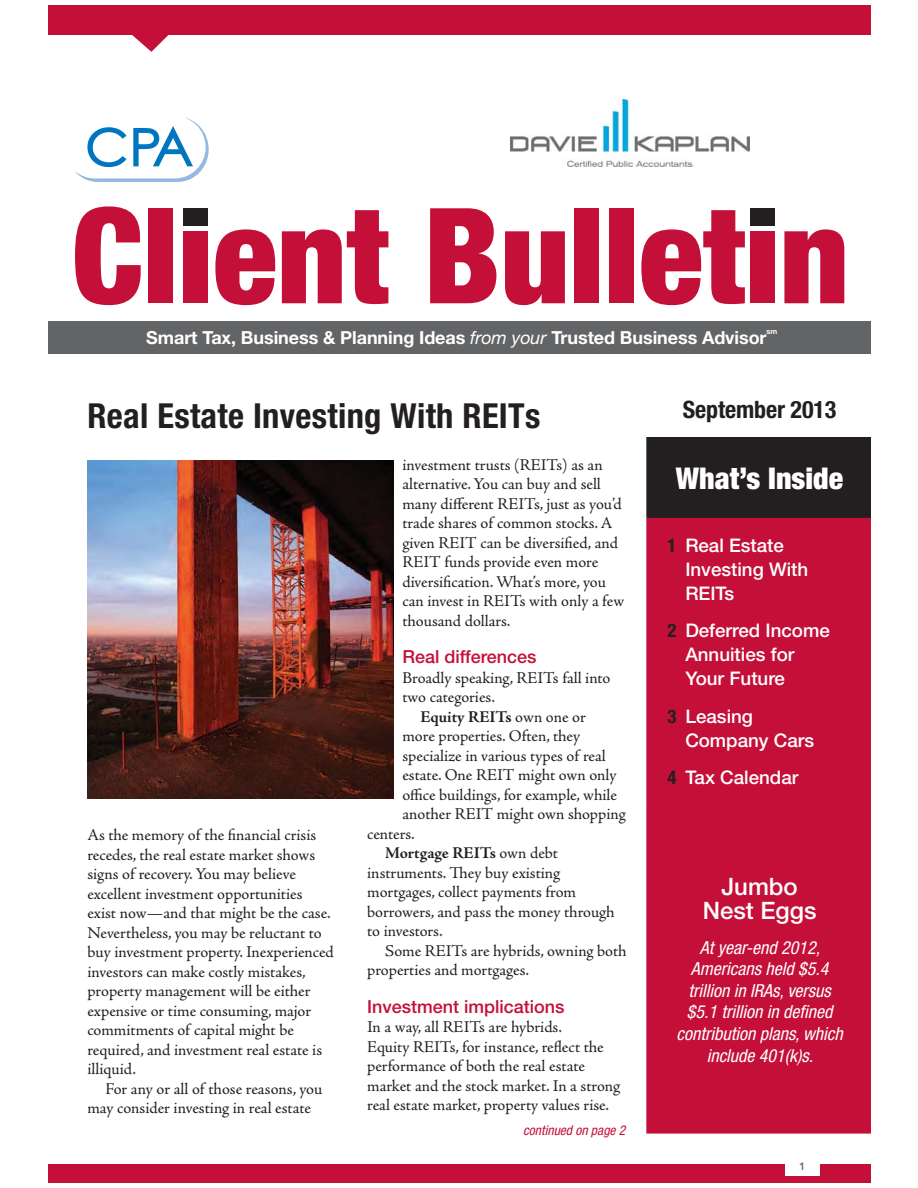
<style>
.page{position:relative;width:918px;height:1188px;background:#fff}
.page>*{position:absolute;margin:0;border:0;box-sizing:border-box;transform-origin:0 0}
.t1{font:700 condensed 34.5px "Helvetica Neue";letter-spacing:.01em;color:#231f20}
.t2{font:900 condensed 30px "Helvetica Neue";color:#fff}
.t3{font:700 condensed 24px "Helvetica Neue";letter-spacing:-.005em;color:#231f20}
.t4{font:500 24px/24px "Helvetica Neue";color:#fff;text-align:center}
.t5{font:500 18.75px/24px "Helvetica Neue";color:#fff}
.t6{font:italic condensed 18px/21.6px "Helvetica Neue";color:#fff;text-align:center}
.t7{font:700 18px "Helvetica Neue";letter-spacing:-.005em;color:#fff}
.t8{font:500 18px "Helvetica Neue";color:#c40f39}
.t9{font:16.5px/19.5px "Adobe Jenson Pro";color:#231f20}
.t10{font:700 16.5px "Adobe Jenson Pro";color:#231f20}
.t11{font:italic condensed 13.5px "Helvetica Neue";color:#c40f39}
.t12{font:800 10.5px "Avenir";color:#636466}
.t13{font:700 7.5px "Helvetica Neue";color:#fff}
.s1{font-weight:400;font-style:italic}
.s2{font-weight:400}
.s3{font-weight:700;font-stretch:condensed;color:#231f20}
</style>
<div class="page">
<svg style="left:75px;top:206px;width:66px;height:99px"></svg>
<div style="left:149px;top:208px;width:24px;height:95px;background:#c40f39"></div>
<div style="left:183px;top:231px;width:25px;height:72px;background:#c40f39"></div>
<div style="left:183px;top:208px;width:25px;height:18px;background:#231f20"></div>
<svg style="left:215px;top:229px;width:60px;height:76px"></svg>
<svg style="left:282px;top:210px;width:106px;height:94px"></svg>
<svg style="left:430px;top:208px;width:66px;height:95px"></svg>
<svg style="left:505px;top:231px;width:60px;height:74px;background:#ce3b5d"></svg>
<div style="left:575px;top:208px;width:24px;height:95px;background:#c40f39"></div>
<div style="left:609px;top:208px;width:24px;height:95px;background:#c40f39"></div>
<svg style="left:641px;top:210px;width:104px;height:95px"></svg>
<div style="left:750px;top:231px;width:24px;height:72px;background:#c40f39"></div>
<div style="left:750px;top:208px;width:24px;height:18px;background:#231f20"></div>
<svg style="left:784px;top:229px;width:60px;height:74px"></svg>
<div style="left:48px;top:321px;width:822px;height:33px;background:#636466"></div>
<div style="left:48px;top:5px;width:822px;height:30px;background:#c40f39"></div>
<svg style="left:132px;top:35px;width:37px;height:17px"></svg>
<svg style="left:75px;top:118px;width:134px;height:64px"></svg>
<div style="left:48px;top:1164px;width:822px;height:19px;background:#c40f39"></div>
<div style="left:785px;top:1157px;width:34px;height:19px;background:#fff"></div>
<div style="left:648px;top:437px;width:222px;height:79px;background:#231f20"></div>
<div style="left:648px;top:518px;width:222px;height:614px;background:#c40f39"></div>
<hr style="left:646px;top:437px;width:2px;height:79px;background:#231f20">
<hr style="left:646px;top:516px;width:224px;height:2px;background:#231f20">
<hr style="left:646px;top:1132px;width:224px;height:2px;background:#c40f39">
<hr style="left:646px;top:518px;width:2px;height:286px;background:#c40f39">
<hr style="left:646px;top:805px;width:2px;height:327px;background:#c40f39">
<hr style="left:646px;top:804px;width:224px;height:1px;background:#c40f39">
<img style="left:87px;top:460px;width:306px;height:339px">
<img style="left:511px;top:100px;width:238px;height:66px">
<p class="t7" style="left:146px;top:331px;width:622px">Smart Tax, Business &amp; Planning Ideas <span class="s1">from your</span> Trusted Business Advisor</p>
<p class="t13" style="left:767px;top:329px;width:12px">sm</p>
<h1 class="t1" style="left:87px;top:403px;width:455px">Real Estate Investing With REITs</h1>
<p class="t9" style="left:87px;top:827px;width:248px">As the memory of the financial crisis recedes, the real estate market shows signs of recovery. You may believe excellent investment opportunities exist now—and that might be the case.<br>Nevertheless, you may be reluctant to buy investment property. Inexperienced investors can make costly mistakes, property management will be either expensive or time consuming, major commitments of capital might be required, and investment real estate is illiquid.</p>
<p class="t9" style="left:87px;top:1081px;width:236px;text-indent:18px">For any or all of those reasons, you may consider investing in real estate</p>
<p class="t9" style="left:402px;top:457px;width:223px">investment trusts (REITs) as an alternative. You can buy and sell many different REITs, just as you’d trade shares of common stocks. A given REIT can be diversified, and<br>REIT funds provide even more diversification. What’s more, you can invest in REITs with only a few thousand dollars.</p>
<p class="t8" style="left:402px;top:650px;width:136px">Real differences</p>
<p class="t9" style="left:402px;top:670px;width:210px">Broadly speaking, REITs fall into two categories.</p>
<p class="t10" style="left:420px;top:706px;width:167px">Equity REITs <span class="s2">own one or</span></p>
<p class="t9" style="left:402px;top:728px;width:179px">more properties. Often, they</p>
<p class="t9" style="left:402px;top:748px;width:205px">specialize in various types of real</p>
<p class="t9" style="left:402px;top:767px;width:216px">estate. One REIT might own only</p>
<p class="t9" style="left:402px;top:787px;width:216px">office buildings, for example, while</p>
<p class="t9" style="left:402px;top:806px;width:225px">another REIT might own shopping</p>
<p class="t9" style="left:367px;top:826px;width:49px">centers.</p>
<p class="t10" style="left:385px;top:843px;width:174px">Mortgage REITs <span class="s2">own debt</span></p>
<p class="t9" style="left:367px;top:865px;width:195px">instruments. They buy existing</p>
<p class="t9" style="left:367px;top:884px;width:210px">mortgages, collect payments from</p>
<p class="t9" style="left:367px;top:904px;width:249px">borrowers, and pass the money through</p>
<p class="t9" style="left:367px;top:923px;width:77px">to investors.</p>
<p class="t9" style="left:385px;top:943px;width:243px">Some REITs are hybrids, owning both</p>
<p class="t9" style="left:367px;top:962px;width:163px">properties and mortgages.</p>
<p class="t8" style="left:367px;top:1000px;width:199px">Investment implications</p>
<p class="t9" style="left:367px;top:1019px;width:255px">In a way, all REITs are hybrids.<br>Equity REITs, for instance, reflect the performance of both the real estate market and the stock market. In a strong real estate market, property values rise.</p>
<p class="t11" style="left:523px;top:1125px;width:104px">continued on page 2</p>
<h3 class="t3" style="left:683px;top:400px;width:155px">September 2013</h3>
<h2 class="t2" style="left:676px;top:468px;width:169px">What’s Inside</h2>
<p class="t5" style="left:685px;top:535px;width:124px;text-indent:-18px"><span class="s3">1</span> Real Estate<br>Investing With<br>REITs</p>
<p class="t5" style="left:685px;top:621px;width:146px;text-indent:-18px"><span class="s3">2</span> Deferred Income<br>Annuities for<br>Your Future</p>
<p class="t5" style="left:685px;top:706px;width:130px;text-indent:-18px"><span class="s3">3</span> Leasing<br>Company Cars</p>
<p class="t5" style="left:667px;top:768px;width:133px"><span class="s3">4</span> Tax Calendar</p>
<h3 class="t4" style="left:703px;top:876px;width:115px">Jumbo<br>Nest Eggs</h3>
<p class="t6" style="left:676px;top:938px;width:168px">At year-end 2012,<br>Americans held $5.4 trillion in IRAs, versus $5.1 trillion in defined contribution plans, which include 401(k)s.</p>
<p class="t12" style="left:799px;top:1163px;width:8px">1</p>
</div>
